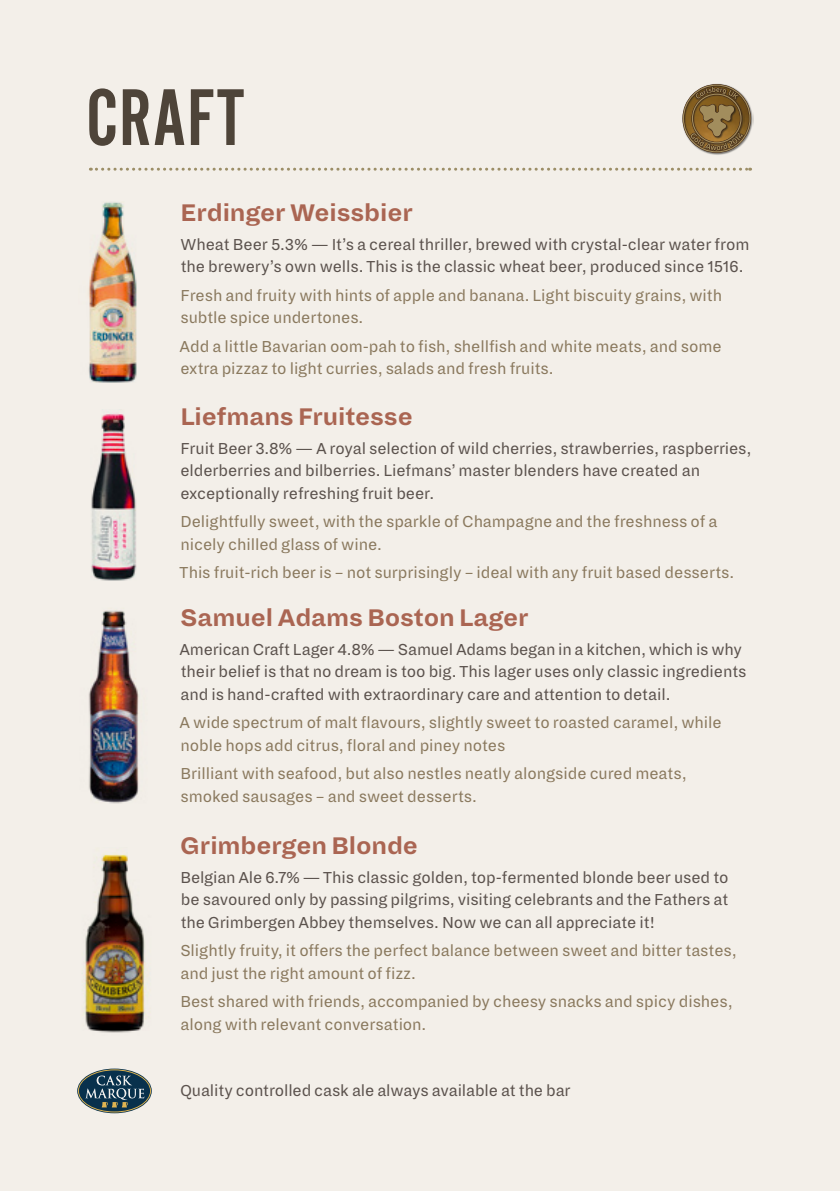
<style>
.page{position:relative;width:840px;height:1191px;background:#fff}
.page>*{position:absolute;margin:0;border:0;box-sizing:border-box;transform-origin:0 0}
.t1{font:83.6px "Alternate Gothic Number Two";letter-spacing:.01em;color:#4e4439}
.t2{font:700 26.4px "Dia";letter-spacing:-.005em;color:#aa6552}
.t3{font:17.6px/22.6px "Dia";letter-spacing:-.005em;color:#8a795e}
.t4{font:17.6px/22.6px "Dia";letter-spacing:-.005em;color:#5b524d}
</style>
<div class="page">
<div style="left:0;top:0;width:839px;height:1191px;background:#f3efe9"></div>
<svg style="left:90px;top:168px;width:660px;height:3px"></svg>
<img style="left:88px;top:202px;width:49px;height:180px">
<img style="left:91px;top:409px;width:46px;height:172px">
<img style="left:88px;top:610px;width:51px;height:194px">
<img style="left:82px;top:854px;width:66px;height:179px">
<img style="left:750px;top:106px;width:3px;height:27px">
<svg style="left:682px;top:83px;width:68px;height:72px"></svg>
<svg style="left:77px;top:1068px;width:75px;height:45px"></svg>
<h1 class="t1" style="left:86px;top:75px;width:160px">CRAFT</h1>
<h2 class="t2" style="left:180px;top:198px;width:234px">Erdinger Weissbier</h2>
<p class="t4" style="left:180px;top:233px;width:570px">Wheat Beer 5.3% — It’s a cereal thriller, brewed with crystal-clear water from the brewery’s own wells. This is the classic wheat beer, produced since 1516.</p>
<p class="t3" style="left:180px;top:284px;width:543px">Fresh and fruity with hints of apple and banana. Light biscuity grains, with subtle spice undertones.</p>
<p class="t3" style="left:179px;top:335px;width:543px">Add a little Bavarian oom-pah to fish, shellfish and white meats, and some extra pizzaz to light curries, salads and fresh fruits.</p>
<h2 class="t2" style="left:180px;top:401px;width:234px">Liefmans Fruitesse</h2>
<p class="t4" style="left:180px;top:437px;width:572px">Fruit Beer 3.8% — A royal selection of wild cherries, strawberries, raspberries, elderberries and bilberries. Liefmans’ master blenders have created an exceptionally refreshing fruit beer.</p>
<p class="t3" style="left:180px;top:510px;width:538px">Delightfully sweet, with the sparkle of Champagne and the freshness of a nicely chilled glass of wine.</p>
<p class="t3" style="left:179px;top:561px;width:556px">This fruit-rich beer is – not surprisingly – ideal with any fruit based desserts.</p>
<h2 class="t2" style="left:180px;top:602px;width:350px">Samuel Adams Boston Lager</h2>
<p class="t4" style="left:179px;top:638px;width:568px">American Craft Lager 4.8% — Samuel Adams began in a kitchen, which is why their belief is that no dream is too big. This lager uses only classic ingredients and is hand-crafted with extraordinary care and attention to detail.</p>
<p class="t3" style="left:179px;top:711px;width:543px">A wide spectrum of malt flavours, slightly sweet to roasted caramel, while noble hops add citrus, floral and piney notes</p>
<p class="t3" style="left:180px;top:762px;width:507px">Brilliant with seafood, but also nestles neatly alongside cured meats, smoked sausages – and sweet desserts.</p>
<h2 class="t2" style="left:180px;top:830px;width:239px">Grimbergen Blonde</h2>
<p class="t4" style="left:180px;top:866px;width:549px;text-align:justify">Belgian Ale 6.7% — This classic golden, top-fermented blonde beer used to be savoured only by passing pilgrims, visiting celebrants and the Fathers at the Grimbergen Abbey themselves. Now we can all appreciate it!</p>
<p class="t3" style="left:180px;top:939px;width:557px">Slightly fruity, it offers the perfect balance between sweet and bitter tastes, and just the right amount of fizz.</p>
<p class="t3" style="left:180px;top:990px;width:553px">Best shared with friends, accompanied by cheesy snacks and spicy dishes, along with relevant conversation.</p>
<p class="t4" style="left:180px;top:1079px;width:392px">Quality controlled cask ale always available at the bar</p>
</div>
